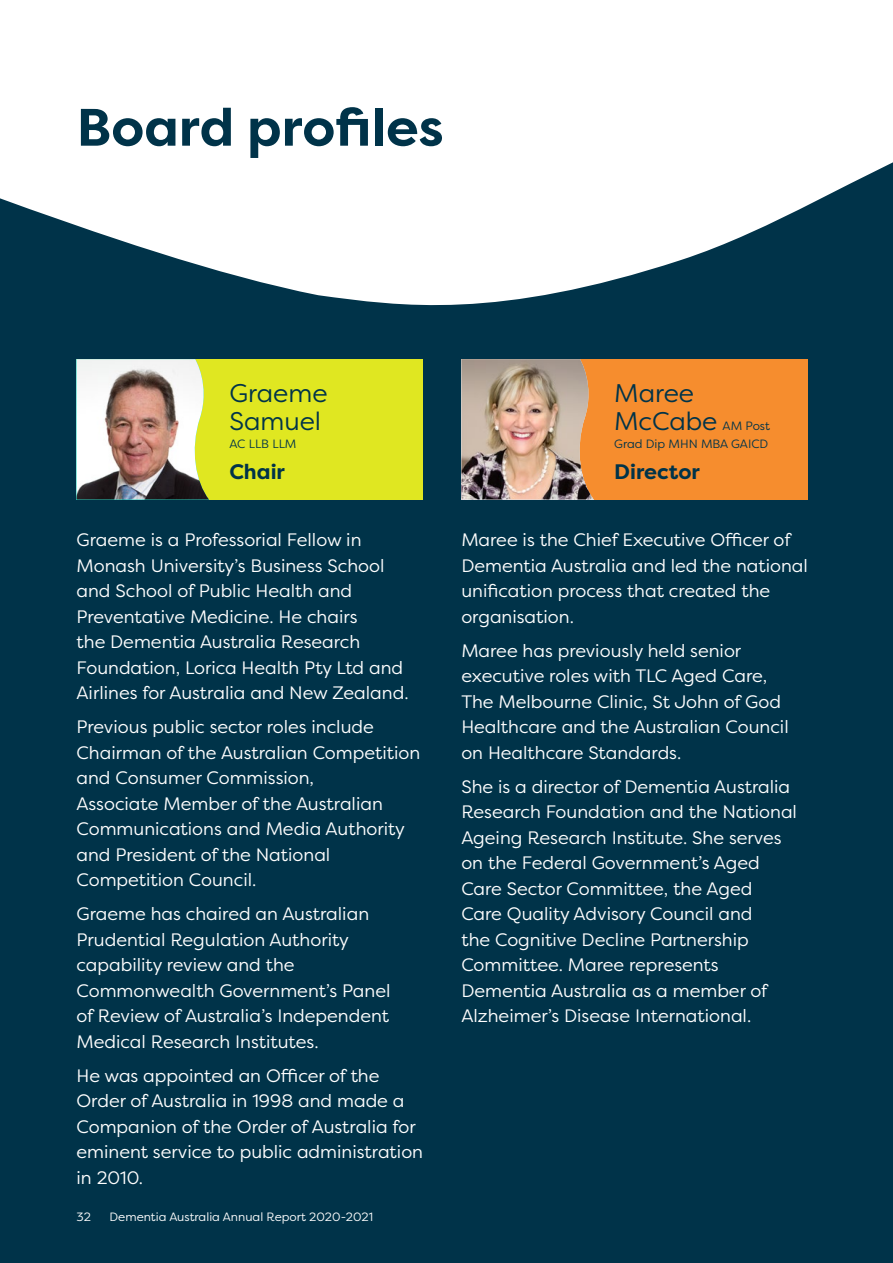
<style>
.page{position:relative;width:893px;height:1263px;background:#003349}
.page>*{position:absolute;margin:0;border:0;box-sizing:border-box;transform-origin:0 0}
.H1_White{font:700 52.5px "Filson Pro";color:#003349}
.t1{font:25.5px/28.5px "Filson Pro";color:#003349}
.t2{font:700 21px "Filson Pro";color:#003349}
.Body_White{font:18px/25.5px "Filson Pro";color:#fff}
.t3{font:12px "Filson Pro";color:#fff}
.t4{font:12px "Filson Pro";color:#003349}
.s1{font-size:12px}
</style>
<div class="page">
<svg style="left:0;top:0;width:893px;height:306px;fill:#fff"></svg>
<div style="left:77px;top:359px;width:346px;height:140px;background:#e0e721"></div>
<img style="left:77px;top:359px;width:132px;height:140px">
<div style="left:461px;top:359px;width:347px;height:140px;background:#f68d2e"></div>
<img style="left:461px;top:359px;width:133px;height:140px">
<h1 class="H1_White" style="left:77px;top:94px;width:369px">Board profiles</h1>
<p class="t1" style="left:229px;top:378px;width:100px">Graeme<br>Samuel</p>
<p class="t4" style="left:229px;top:436px;width:69px">AC LLB LLM</p>
<p class="t2" style="left:229px;top:458px;width:57px">Chair</p>
<p class="Body_White" style="left:77px;top:527px;width:334px">Graeme is a Professorial Fellow in Monash University’s Business School and School of Public Health and Preventative Medicine. He chairs<br>the Dementia Australia Research Foundation, Lorica Health Pty Ltd and Airlines for Australia and New Zealand.</p>
<p class="Body_White" style="left:77px;top:714px;width:345px">Previous public sector roles include<br>Chairman of the Australian Competition and Consumer Commission,<br>Associate Member of the Australian<br>Communications and Media Authority and President of the National<br>Competition Council.</p>
<p class="Body_White" style="left:77px;top:901px;width:315px">Graeme has chaired an Australian<br>Prudential Regulation Authority capability review and the<br>Commonwealth Government’s Panel of Review of Australia’s Independent<br>Medical Research Institutes.</p>
<p class="Body_White" style="left:77px;top:1062px;width:348px">He was appointed an Officer of the<br>Order of Australia in 1998 and made a<br>Companion of the Order of Australia for eminent service to public administration in 2010.</p>
<p class="t3" style="left:77px;top:1209px;width:16px">32</p>
<p class="t3" style="left:110px;top:1209px;width:265px">Dementia Australia Annual Report 2020-2021</p>
<p class="t1" style="left:614px;top:378px;width:157px">Maree<br>McCabe <span class="s1">AM Post</span></p>
<p class="t4" style="left:614px;top:436px;width:156px">Grad Dip MHN MBA GAICD</p>
<p class="t2" style="left:614px;top:458px;width:87px">Director</p>
<p class="Body_White" style="left:461px;top:527px;width:348px">Maree is the Chief Executive Officer of Dementia Australia and led the national unification process that created the organisation.</p>
<p class="Body_White" style="left:461px;top:637px;width:329px">Maree has previously held senior executive roles with TLC Aged Care, The Melbourne Clinic, St John of God Healthcare and the Australian Council on Healthcare Standards.</p>
<p class="Body_White" style="left:461px;top:773px;width:337px">She is a director of Dementia Australia Research Foundation and the National Ageing Research Institute. She serves on the Federal Government’s Aged Care Sector Committee, the Aged Care Quality Advisory Council and<br>the Cognitive Decline Partnership Committee. Maree represents Dementia Australia as a member of Alzheimer’s Disease International.</p>
</div>
